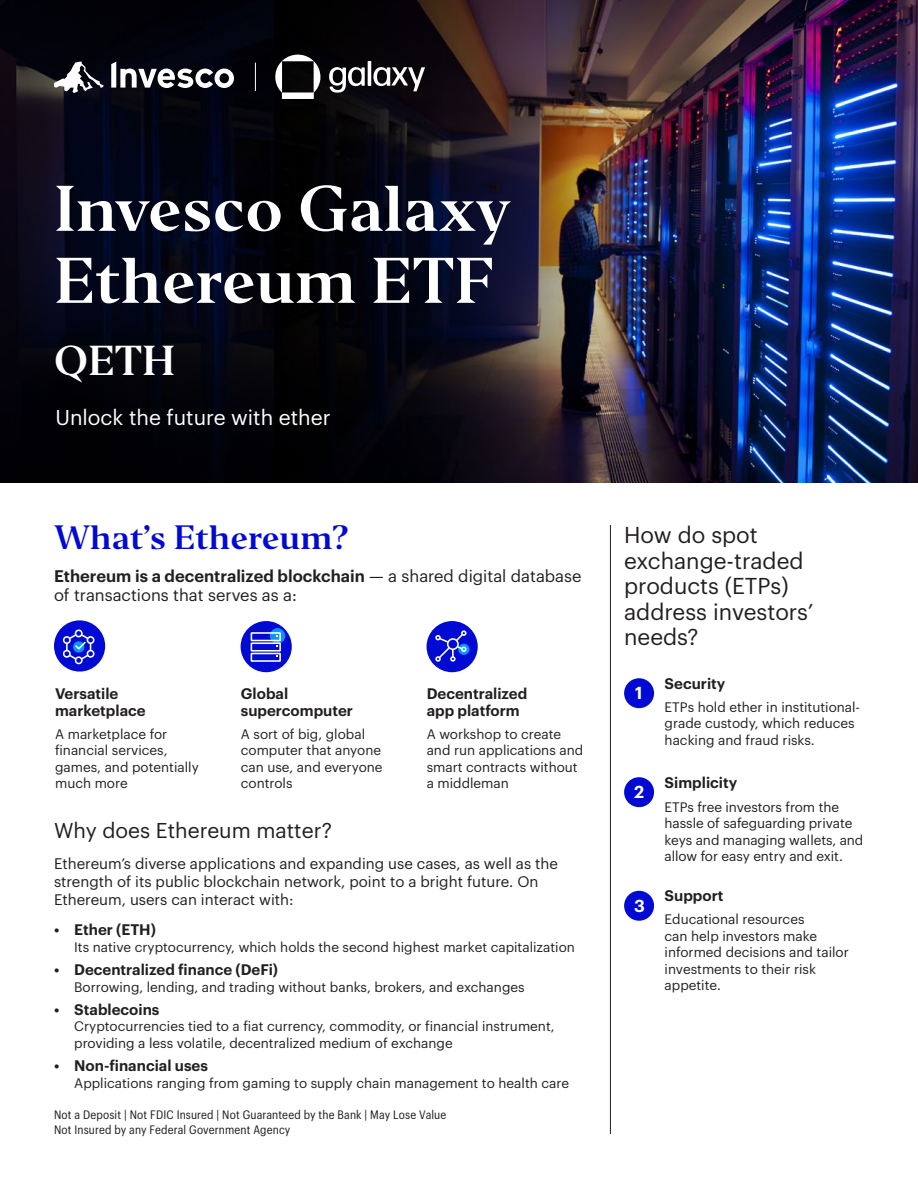
<style>
.page{position:relative;width:918px;height:1188px;background:#fff}
.page>*{position:absolute;margin:0;border:0;box-sizing:border-box;transform-origin:0 0}
.t1{font:60px/72px "Invesco Editor";color:#fff}
.t2{font:39px "Invesco Editor";color:#fff}
.t3{font:31.5px "Invesco Editor";color:#000ad2}
.t4{font:22.5px/25.5px "Graphik";color:#231f20}
.t5{font:21px "Graphik";color:#fff}
.t6{font:21px "Graphik";color:#231f20}
.t7{font:600 16.95px "Graphik";color:#fff}
.t8{font:16.5px/19.5px "Graphik";color:#231f20}
.t9{font:600 15px/16.5px "Graphik";color:#231f20}
.t10{font:15px/18px "Graphik";color:#231f20}
.t11{font:13.5px/16.5px "Graphik";color:#231f20}
.t12{font:12px/15px "Graphik Compact";letter-spacing:.01em;color:#231f20}
.s1{font-weight:600}
</style>
<div class="page">
<img style="left:0;top:0;width:918px;height:483px">
<hr style="left:610px;top:525px;width:1px;height:609px;background:#231f20">
<div style="left:624px;top:678px;width:30px;height:30px;background:#000ad2;border-radius:50%"></div>
<div style="left:624px;top:777px;width:30px;height:30px;background:#000ad2;border-radius:50%"></div>
<div style="left:624px;top:891px;width:30px;height:30px;background:#000ad2;border-radius:50%"></div>
<svg style="left:54px;top:62px;width:50px;height:31px"></svg>
<svg style="left:111px;top:62px;width:123px;height:26px"></svg>
<svg style="left:255px;top:63px;width:1px;height:28px"></svg>
<svg style="left:275px;top:55px;width:46px;height:44px"></svg>
<svg style="left:329px;top:61px;width:96px;height:32px"></svg>
<div style="left:54px;top:620px;width:51px;height:52px;background:#000ad2;border-radius:50%"></div>
<div style="left:75px;top:629px;width:8px;height:8px;border:2px solid #fff;border-radius:50%"></div>
<svg style="left:62px;top:633px;width:34px;height:33px"></svg>
<div style="left:241px;top:621px;width:51px;height:51px;background:#000ad2;border-radius:50%"></div>
<svg style="left:270px;top:628px;width:15px;height:16px"></svg>
<div style="left:251px;top:653px;width:30px;height:9px;border:2px solid #fff"></div>
<div style="left:251px;top:642px;width:30px;height:10px;border:2px solid #fff"></div>
<div style="left:251px;top:632px;width:30px;height:9px;border:2px solid #fff"></div>
<div style="left:427px;top:621px;width:51px;height:51px;background:#000ad2;border-radius:50%"></div>
<div style="left:458px;top:644px;width:11px;height:11px;background:#0598fa;border-radius:50%"></div>
<svg style="left:435px;top:630px;width:32px;height:32px"></svg>
<h1 class="t1" style="left:54px;top:173px;width:459px">Invesco Galaxy<br>Ethereum ETF</h1>
<h2 class="t2" style="left:54px;top:335px;width:123px">QETH</h2>
<h3 class="t5" style="left:56px;top:402px;width:277px">Unlock the future with ether</h3>
<h3 class="t3" style="left:54px;top:517px;width:296px">What’s Ethereum?</h3>
<p class="t8" style="left:54px;top:565px;width:529px"><span class="s1">Ethereum is a decentralized blockchain</span> — a shared digital database of transactions that serves as a:</p>
<p class="t9" style="left:55px;top:684px;width:92px">Versatile marketplace</p>
<p class="t11" style="left:55px;top:725px;width:145px">A marketplace for financial services, games, and potentially much more</p>
<p class="t9" style="left:241px;top:684px;width:114px">Global supercomputer</p>
<p class="t11" style="left:241px;top:725px;width:143px">A sort of big, global computer that anyone can use, and everyone controls</p>
<p class="t9" style="left:427px;top:684px;width:102px">Decentralized app platform</p>
<p class="t11" style="left:427px;top:725px;width:158px">A workshop to create and run applications and smart contracts without a middleman</p>
<h3 class="t6" style="left:54px;top:815px;width:280px">Why does Ethereum matter?</h3>
<p class="t10" style="left:54px;top:854px;width:505px">Ethereum’s diverse applications and expanding use cases, as well as the strength of its public blockchain network, point to a bright future. On<br>Ethereum, users can interact with:</p>
<p class="t9" style="left:54px;top:920px;width:103px">• Ether (ETH)</p>
<p class="t11" style="left:74px;top:938px;width:502px">Its native cryptocurrency, which holds the second highest market capitalization</p>
<p class="t9" style="left:54px;top:960px;width:226px">• Decentralized finance (DeFi)</p>
<p class="t11" style="left:74px;top:977px;width:452px">Borrowing, lending, and trading without banks, brokers, and exchanges</p>
<p class="t9" style="left:54px;top:1000px;width:107px">• Stablecoins</p>
<p class="t11" style="left:74px;top:1017px;width:482px">Cryptocurrencies tied to a fiat currency, commodity, or financial instrument, providing a less volatile, decentralized medium of exchange</p>
<p class="t9" style="left:54px;top:1056px;width:156px">• Non-financial uses</p>
<p class="t11" style="left:74px;top:1073px;width:496px">Applications ranging from gaming to supply chain management to health care</p>
<p class="t12" style="left:54px;top:1106px;width:394px">Not a Deposit | Not FDIC Insured | Not Guaranteed by the Bank | May Lose Value<br>Not Insured by any Federal Government Agency</p>
<h3 class="t4" style="left:624px;top:520px;width:191px">How do spot exchange-traded products (ETPs) address investors’ needs?</h3>
<p class="t9" style="left:665px;top:674px;width:62px">Security</p>
<p class="t11" style="left:665px;top:698px;width:197px">ETPs hold ether in institutional&shy;grade custody, which reduces hacking and fraud risks.</p>
<p class="t9" style="left:665px;top:773px;width:74px">Simplicity</p>
<p class="t11" style="left:665px;top:797px;width:200px">ETPs free investors from the hassle of safeguarding private keys and managing wallets, and allow for easy entry and exit.</p>
<p class="t9" style="left:665px;top:886px;width:60px">Support</p>
<p class="t11" style="left:665px;top:910px;width:186px">Educational resources<br>can help investors make informed decisions and tailor investments to their risk appetite.</p>
<p class="t7" style="left:635px;top:680px;width:9px">1</p>
<p class="t7" style="left:634px;top:779px;width:12px">2</p>
<p class="t7" style="left:634px;top:893px;width:12px">3</p>
</div>
